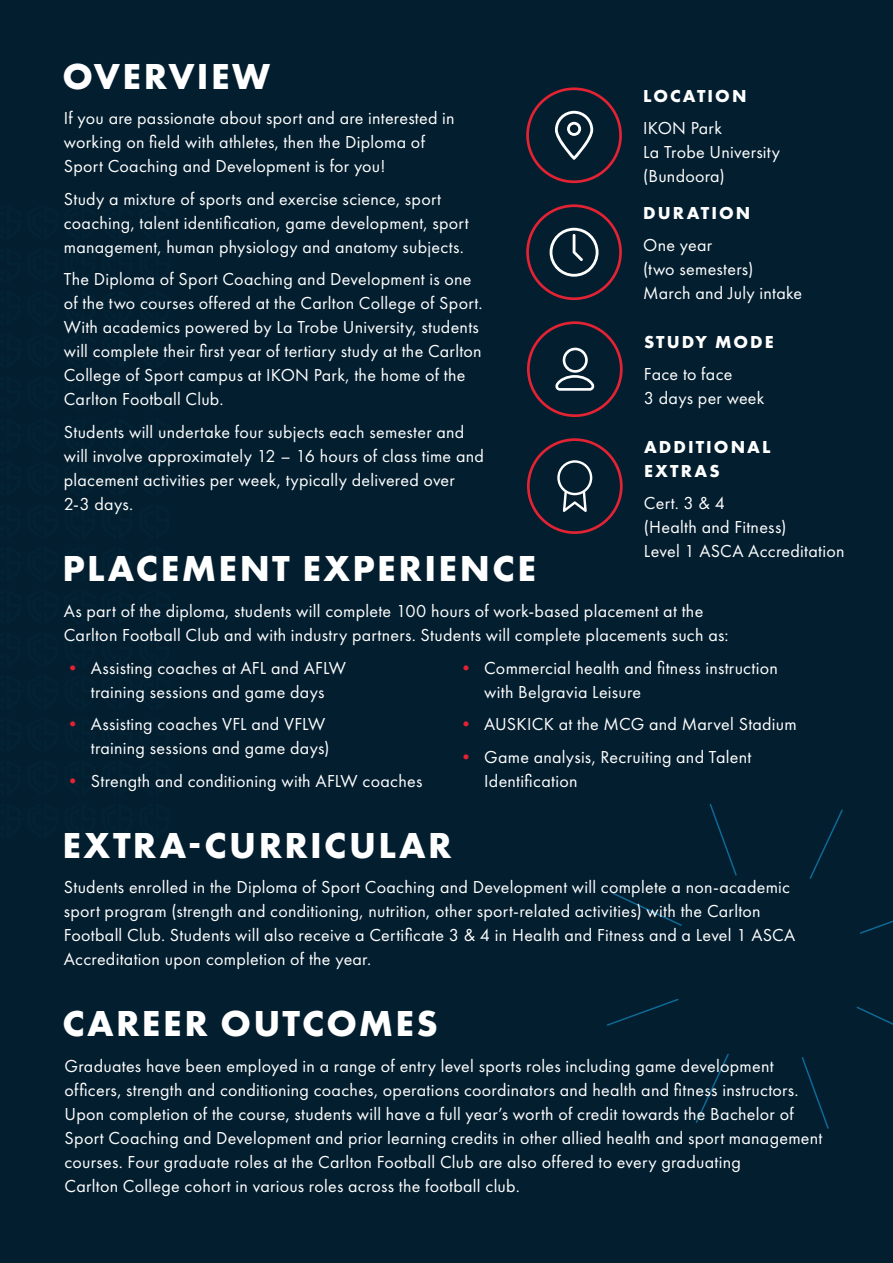
<style>
.page{position:relative;width:893px;height:1263px;background:#031e2f}
.page>*{position:absolute;margin:0;border:0;box-sizing:border-box;transform-origin:0 0}
.t1{font:700 37.5px "Futura PT";letter-spacing:.065em;color:#fff}
.t2{font:18px/24px "Futura PT";letter-spacing:.015em;color:#fff}
.t3{font:700 18px/24px "Futura PT";letter-spacing:.115em;color:#fff}
.s1{color:#e12333}
</style>
<div class="page">
<svg style="left:606px;top:803px;width:287px;height:326px"></svg>
<div style="left:527px;top:438px;width:96px;height:96px;border:3px solid #e12333;border-radius:50%"></div>
<svg style="left:557px;top:460px;width:35px;height:52px"></svg>
<div style="left:527px;top:321px;width:96px;height:96px;border:3px solid #e12333;border-radius:50%"></div>
<svg style="left:555px;top:348px;width:39px;height:43px"></svg>
<div style="left:526px;top:204px;width:96px;height:96px;border:3px solid #e12333;border-radius:50%"></div>
<svg style="left:550px;top:228px;width:48px;height:49px"></svg>
<div style="left:526px;top:87px;width:96px;height:96px;border:3px solid #e12333;border-radius:50%"></div>
<svg style="left:555px;top:111px;width:38px;height:49px"></svg>
<h1 class="t1" style="left:62px;top:53px;width:209px">OVERVIEW</h1>
<p class="t2" style="left:64px;top:106px;width:392px">If you are passionate about sport and are interested in working on field with athletes, then the Diploma of<br>Sport Coaching and Development is for you!</p>
<p class="t2" style="left:64px;top:187px;width:406px">Study a mixture of sports and exercise science, sport coaching, talent identification, game development, sport management, human physiology and anatomy subjects.</p>
<p class="t2" style="left:64px;top:267px;width:420px">The Diploma of Sport Coaching and Development is one of the two courses offered at the Carlton College of Sport.<br>With academics powered by La Trobe University, students will complete their first year of tertiary study at the Carlton College of Sport campus at IKON Park, the home of the Carlton Football Club.</p>
<p class="t2" style="left:64px;top:420px;width:422px">Students will undertake four subjects each semester and will involve approximately 12 – 16 hours of class time and placement activities per week, typically delivered over 2-3 days.</p>
<h1 class="t1" style="left:62px;top:544px;width:475px">PLACEMENT EXPERIENCE</h1>
<p class="t3" style="left:643px;top:83px;width:105px">LOCATION</p>
<p class="t2" style="left:643px;top:116px;width:138px">IKON Park<br>La Trobe University (Bundoora)</p>
<p class="t3" style="left:643px;top:200px;width:109px">DURATION</p>
<p class="t2" style="left:643px;top:233px;width:161px">One year<br>(two semesters)<br>March and July intake</p>
<p class="t3" style="left:644px;top:329px;width:131px">STUDY MODE</p>
<p class="t2" style="left:644px;top:362px;width:122px">Face to face<br>3 days per week</p>
<p class="t3" style="left:644px;top:434px;width:128px">ADDITIONAL<br>EXTRAS</p>
<p class="t2" style="left:644px;top:491px;width:202px">Cert. 3 &amp; 4<br>(Health and Fitness)<br>Level 1 ASCA Accreditation</p>
<p class="t2" style="left:64px;top:599px;width:666px">As part of the diploma, students will complete 100 hours of work-based placement at the<br>Carlton Football Club and with industry partners. Students will complete placements such as:</p>
<p class="t2" style="left:64px;top:655px;width:284px;text-align:center"><span class="s1">•</span> Assisting coaches at AFL and AFLW training sessions and game days</p>
<p class="t2" style="left:64px;top:712px;width:267px;text-align:right"><span class="s1">•</span> Assisting coaches VFL and VFLW training sessions and game days)</p>
<p class="t2" style="left:64px;top:768px;width:360px"><span class="s1">•</span> Strength and conditioning with AFLW coaches</p>
<p class="t2" style="left:484px;top:656px;width:295px;text-indent:-27px"><span class="s1">•</span> Commercial health and fitness instruction with Belgravia Leisure</p>
<p class="t2" style="left:457px;top:712px;width:341px"><span class="s1">•</span> AUSKICK at the MCG and Marvel Stadium</p>
<p class="t2" style="left:484px;top:745px;width:269px;text-indent:-27px"><span class="s1">•</span> Game analysis, Recruiting and Talent<br>Identification</p>
<h1 class="t1" style="left:62px;top:821px;width:391px">EXTRA-CURRICULAR</h1>
<p class="t2" style="left:64px;top:875px;width:733px">Students enrolled in the Diploma of Sport Coaching and Development will complete a non-academic sport program (strength and conditioning, nutrition, other sport-related activities) with the Carlton Football Club. Students will also receive a Certificate 3 &amp; 4 in Health and Fitness and a Level 1 ASCA Accreditation upon completion of the year.</p>
<h1 class="t1" style="left:62px;top:999px;width:377px">CAREER OUTCOMES</h1>
<p class="t2" style="left:65px;top:1053px;width:759px">Graduates have been employed in a range of entry level sports roles including game development officers, strength and conditioning coaches, operations coordinators and health and fitness instructors.<br>Upon completion of the course, students will have a full year’s worth of credit towards the Bachelor of Sport Coaching and Development and prior learning credits in other allied health and sport management courses. Four graduate roles at the Carlton Football Club are also offered to every graduating<br>Carlton College cohort in various roles across the football club.</p>
</div>
